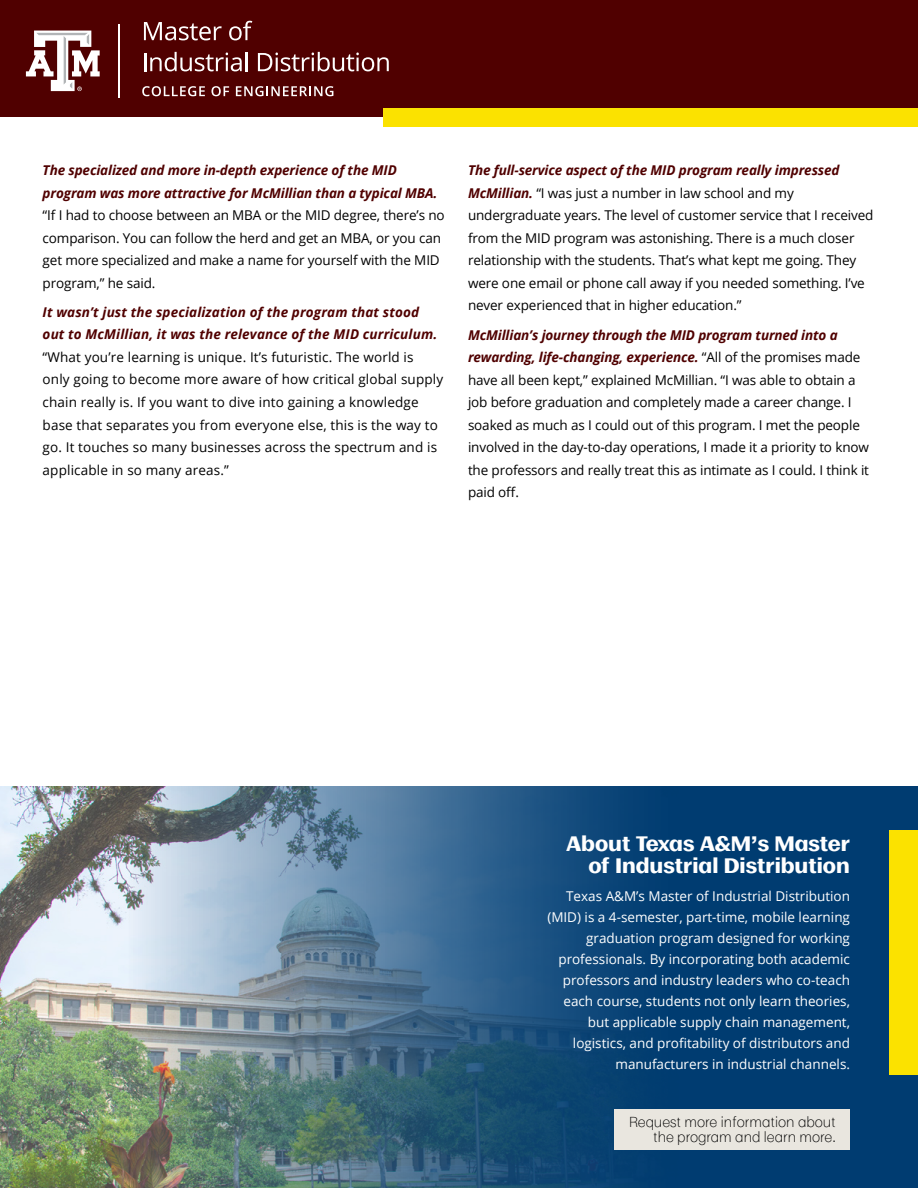
<style>
.page{position:relative;width:918px;height:1188px;background:#fff}
.page>*{position:absolute;margin:0;border:0;box-sizing:border-box;transform-origin:0 0}
.t1{font:700 19.5px/22.5px "Moriston";letter-spacing:-.005em;color:#fff;text-align:right}
.t2{font:13.5px/22.5px "Open Sans";letter-spacing:-.01em;color:#000}
.t3{font:13.5px/22.5px "Open Sans";letter-spacing:.01em;color:#000}
.t4{font:13.5px/21px "Open Sans";color:#fff;text-align:right}
.t5{font:300 13.5px/15px "Moriston";color:#000;text-align:right}
.s1{font-weight:700;font-style:italic;color:#500000}
</style>
<div class="page">
<div style="left:0;top:0;width:918px;height:117px;background:#500000"></div>
<div style="left:383px;top:108px;width:535px;height:18px;background:#fbe200"></div>
<svg style="left:142px;top:86px;width:63px;height:10px"></svg>
<svg style="left:212px;top:86px;width:17px;height:10px"></svg>
<svg style="left:236px;top:86px;width:97px;height:10px"></svg>
<svg style="left:144px;top:22px;width:78px;height:18px"></svg>
<svg style="left:229px;top:21px;width:23px;height:19px"></svg>
<svg style="left:144px;top:52px;width:98px;height:19px"></svg>
<hr style="left:245px;top:52px;width:3px;height:19px;background:#fff">
<svg style="left:258px;top:52px;width:131px;height:19px"></svg>
<hr style="left:118px;top:24px;width:1px;height:74px;background:#fff">
<svg style="left:26px;top:31px;width:74px;height:60px"></svg>
<img style="left:0;top:787px;width:128px;height:401px">
<img style="left:128px;top:787px;width:559px;height:401px">
<div style="left:687px;top:787px;width:231px;height:401px;background:#003c71"></div>
<div style="left:889px;top:830px;width:29px;height:245px;background:#fbe200"></div>
<div style="left:614px;top:1109px;width:236px;height:41px;background:#e9e6df"></div>
<p class="t2" style="left:43px;top:159px;width:404px"><span class="s1">The specialized and more in-depth experience of the MID program was more attractive for McMillian than a typical MBA. </span>“If I had to choose between an MBA or the MID degree, there’s no comparison. You can follow the herd and get an MBA, or you can get more specialized and make a name for yourself with the MID program,” he said.</p>
<p class="t3" style="left:43px;top:300px;width:402px"><span class="s1">It wasn’t just the specialization of the program that stood out to McMillian, it was the relevance of the MID curriculum. </span>“What you’re learning is unique. It’s futuristic. The world is only going to become more aware of how critical global supply chain really is. If you want to dive into gaining a knowledge base that separates you from everyone else, this is the way to go. It touches so many businesses across the spectrum and is applicable in so many areas.”</p>
<p class="t2" style="left:468px;top:159px;width:407px"><span class="s1">The full-service aspect of the MID program really impressed McMillian.</span> “I was just a number in law school and my undergraduate years. The level of customer service that I received from the MID program was astonishing. There is a much closer relationship with the students. That’s what kept me going. They were one email or phone call away if you needed something. I’ve never experienced that in higher education.”</p>
<p class="t2" style="left:468px;top:323px;width:403px"><span class="s1">McMillian’s journey through the MID program turned into a rewarding, life-changing, experience.</span> “All of the promises made have all been kept,” explained McMillian. “I was able to obtain a job before graduation and completely made a career change. I soaked as much as I could out of this program. I met the people involved in the day-to-day operations, I made it a priority to know the professors and really treat this as intimate as I could. I think it paid off.</p>
<p class="t1" style="left:566px;top:831px;width:285px">About Texas A&amp;M’s Master of Industrial Distribution</p>
<p class="t4" style="left:547px;top:885px;width:304px">Texas A&amp;M’s Master of Industrial Distribution (MID) is a 4-semester, part-time, mobile learning graduation program designed for working professionals. By incorporating both academic professors and industry leaders who co-teach each course, students not only learn theories, but applicable supply chain management, logistics, and profitability of distributors and manufacturers in industrial channels.</p>
<p class="t5" style="left:629px;top:1113px;width:208px">Request more information about the program and learn more.</p>
</div>
